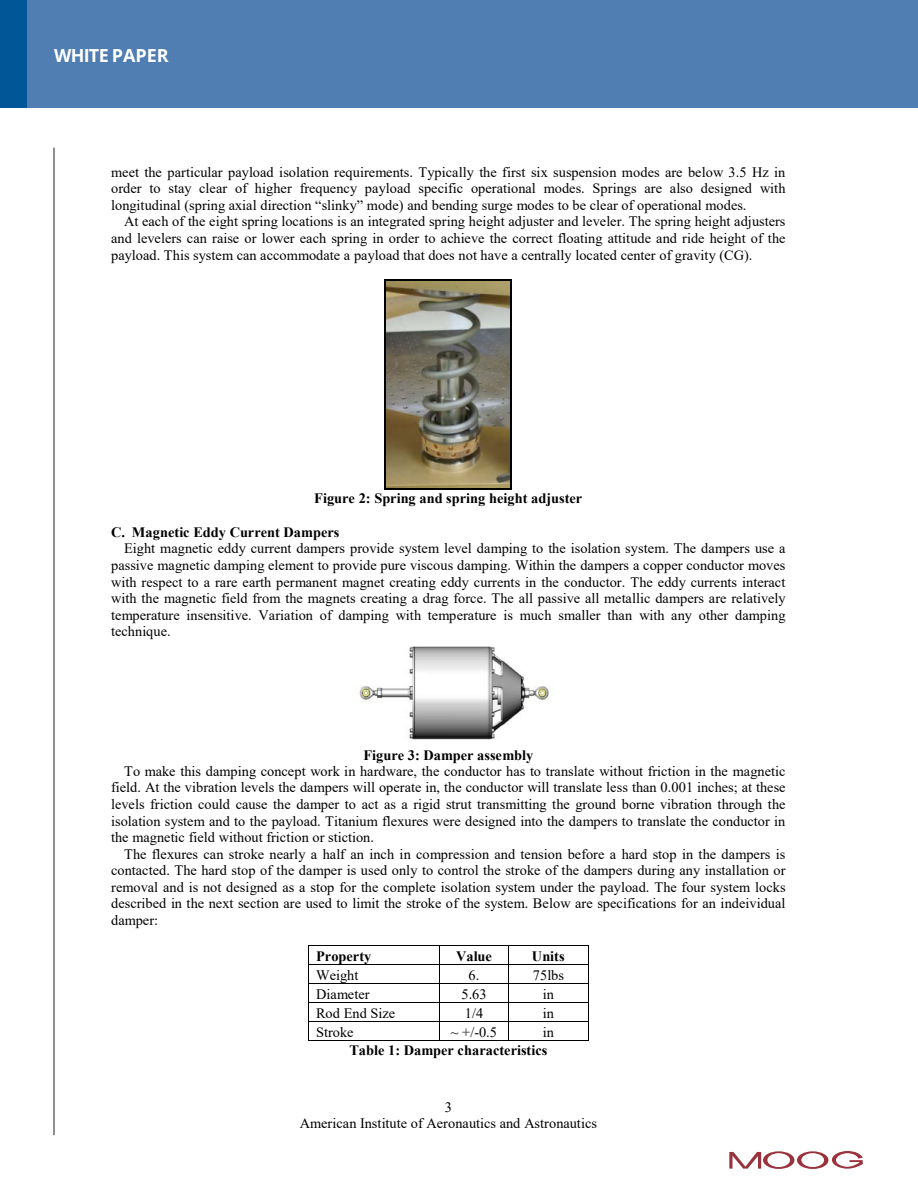
<style>
.page{position:relative;width:918px;height:1188px;background:#fff}
.page>*{position:absolute;margin:0;border:0;box-sizing:border-box;transform-origin:0 0}
.t1{font:700 18px "Open Sans";letter-spacing:-.02em;color:#fff}
.t2{font:14.4px "Times New Roman";color:#000}
.t3{font:700 14.4px/17.7px "Times New Roman";color:#000}
.s1{font-weight:400}
</style>
<div class="page">
<div style="left:0;top:0;width:27px;height:108px;background:#005696"></div>
<div style="left:27px;top:0;width:891px;height:108px;background:#507db2"></div>
<hr style="left:54px;top:148px;width:1px;height:987px;background:#231f20">
<svg style="left:729px;top:1151px;width:134px;height:18px"></svg>
<img style="left:386px;top:281px;width:124px;height:207px">
<hr style="left:386px;top:280px;width:125px;height:1px;background:#000">
<hr style="left:385px;top:281px;width:1px;height:207px;background:#000">
<hr style="left:511px;top:281px;width:1px;height:207px;background:#000">
<hr style="left:386px;top:488px;width:125px;height:2px;background:#000">
<img style="left:359px;top:646px;width:190px;height:94px">
<hr style="left:309px;top:945px;width:130px;height:1px;background:#000">
<hr style="left:440px;top:945px;width:68px;height:1px;background:#000">
<hr style="left:509px;top:945px;width:79px;height:1px;background:#000">
<hr style="left:309px;top:964px;width:130px;height:1px;background:#000">
<hr style="left:440px;top:964px;width:68px;height:1px;background:#000">
<hr style="left:509px;top:964px;width:79px;height:1px;background:#000">
<hr style="left:309px;top:983px;width:130px;height:1px;background:#000">
<hr style="left:440px;top:983px;width:68px;height:1px;background:#000">
<hr style="left:509px;top:983px;width:79px;height:1px;background:#000">
<hr style="left:309px;top:1002px;width:130px;height:1px;background:#000">
<hr style="left:440px;top:1002px;width:68px;height:1px;background:#000">
<hr style="left:509px;top:1002px;width:79px;height:1px;background:#000">
<hr style="left:309px;top:1021px;width:130px;height:1px;background:#000">
<hr style="left:440px;top:1021px;width:68px;height:1px;background:#000">
<hr style="left:509px;top:1021px;width:79px;height:1px;background:#000">
<svg style="left:308px;top:945px;width:1px;height:96px"></svg>
<hr style="left:309px;top:1041px;width:130px;height:1px;background:#000">
<svg style="left:439px;top:945px;width:1px;height:96px"></svg>
<hr style="left:440px;top:1041px;width:68px;height:1px;background:#000">
<svg style="left:508px;top:945px;width:1px;height:96px"></svg>
<hr style="left:509px;top:1041px;width:79px;height:1px;background:#000">
<svg style="left:588px;top:945px;width:1px;height:96px"></svg>
<p class="t1" style="left:54px;top:42px;width:116px">WHITE PAPER</p>
<p class="t2" style="left:111px;top:162px;width:676px">meet the particular payload isolation requirements. Typically the first six suspension modes are below 3.5 Hz in</p>
<p class="t2" style="left:111px;top:178px;width:676px">order to stay clear of higher frequency payload specific operational modes. Springs are also designed with</p>
<p class="t2" style="left:111px;top:195px;width:637px">longitudinal (spring axial direction “slinky” mode) and bending surge modes to be clear of operational modes.</p>
<p class="t2" style="left:124px;top:211px;width:663px">At each of the eight spring locations is an integrated spring height adjuster and leveler. The spring height adjusters</p>
<p class="t2" style="left:111px;top:228px;width:676px">and levelers can raise or lower each spring in order to achieve the correct floating attitude and ride height of the</p>
<p class="t2" style="left:111px;top:245px;width:643px">payload. This system can accommodate a payload that does not have a centrally located center of gravity (CG).</p>
<p class="t3" style="left:314px;top:489px;width:270px">Figure 2: Spring and spring height adjuster</p>
<p class="t3" style="left:111px;top:523px;width:230px">C. Magnetic Eddy Current Dampers</p>
<p class="t2" style="left:124px;top:538px;width:663px">Eight magnetic eddy current dampers provide system level damping to the isolation system. The dampers use a</p>
<p class="t2" style="left:111px;top:555px;width:676px">passive magnetic damping element to provide pure viscous damping. Within the dampers a copper conductor moves</p>
<p class="t2" style="left:111px;top:572px;width:676px">with respect to a rare earth permanent magnet creating eddy currents in the conductor. The eddy currents interact</p>
<p class="t2" style="left:111px;top:588px;width:676px">with the magnetic field from the magnets creating a drag force. The all passive all metallic dampers are relatively</p>
<p class="t2" style="left:111px;top:605px;width:676px">temperature insensitive. Variation of damping with temperature is much smaller than with any other damping</p>
<p class="t2" style="left:111px;top:621px;width:61px">technique.</p>
<p class="t3" style="left:363px;top:746px;width:171px">Figure 3: Damper assembly</p>
<p class="t2" style="left:124px;top:761px;width:663px">To make this damping concept work in hardware, the conductor has to translate without friction in the magnetic</p>
<p class="t2" style="left:111px;top:777px;width:676px">field. At the vibration levels the dampers will operate in, the conductor will translate less than 0.001 inches; at these</p>
<p class="t2" style="left:111px;top:794px;width:676px">levels friction could cause the damper to act as a rigid strut transmitting the ground borne vibration through the</p>
<p class="t2" style="left:111px;top:811px;width:676px">isolation system and to the payload. Titanium flexures were designed into the dampers to translate the conductor in</p>
<p class="t2" style="left:111px;top:827px;width:264px">the magnetic field without friction or stiction.</p>
<p class="t2" style="left:124px;top:844px;width:663px">The flexures can stroke nearly a half an inch in compression and tension before a hard stop in the dampers is</p>
<p class="t2" style="left:111px;top:860px;width:676px">contacted. The hard stop of the damper is used only to control the stroke of the dampers during any installation or</p>
<p class="t2" style="left:111px;top:877px;width:676px">removal and is not designed as a stop for the complete isolation system under the payload. The four system locks</p>
<p class="t2" style="left:111px;top:893px;width:676px">described in the next section are used to limit the stroke of the system. Below are specifications for an indeividual</p>
<p class="t2" style="left:111px;top:910px;width:49px">damper:</p>
<p class="t3" style="left:316px;top:947px;width:57px">Property</p>
<p class="t3" style="left:456px;top:947px;width:37px">Value</p>
<p class="t3" style="left:532px;top:947px;width:34px">Units</p>
<p class="t2" style="left:316px;top:965px;width:44px">Weight</p>
<p class="t2" style="left:468px;top:965px;width:12px">6.</p>
<p class="t2" style="left:533px;top:965px;width:33px">75lbs</p>
<p class="t2" style="left:316px;top:984px;width:55px">Diameter</p>
<p class="t2" style="left:461px;top:984px;width:27px">5.63</p>
<p class="t2" style="left:543px;top:984px;width:13px">in</p>
<p class="t2" style="left:316px;top:1003px;width:81px">Rod End Size</p>
<p class="t2" style="left:465px;top:1003px;width:20px">1/4</p>
<p class="t2" style="left:543px;top:1003px;width:13px">in</p>
<p class="t2" style="left:316px;top:1022px;width:39px">Stroke</p>
<p class="t2" style="left:451px;top:1022px;width:48px">~ +/-0.5</p>
<p class="t3" style="left:349px;top:1023px;width:206px;text-indent:194px"><span class="s1">in<br></span>Table 1: Damper characteristics</p>
<p class="t2" style="left:445px;top:1097px;width:9px">3</p>
<p class="t2" style="left:300px;top:1113px;width:299px">American Institute of Aeronautics and Astronautics</p>
</div>
